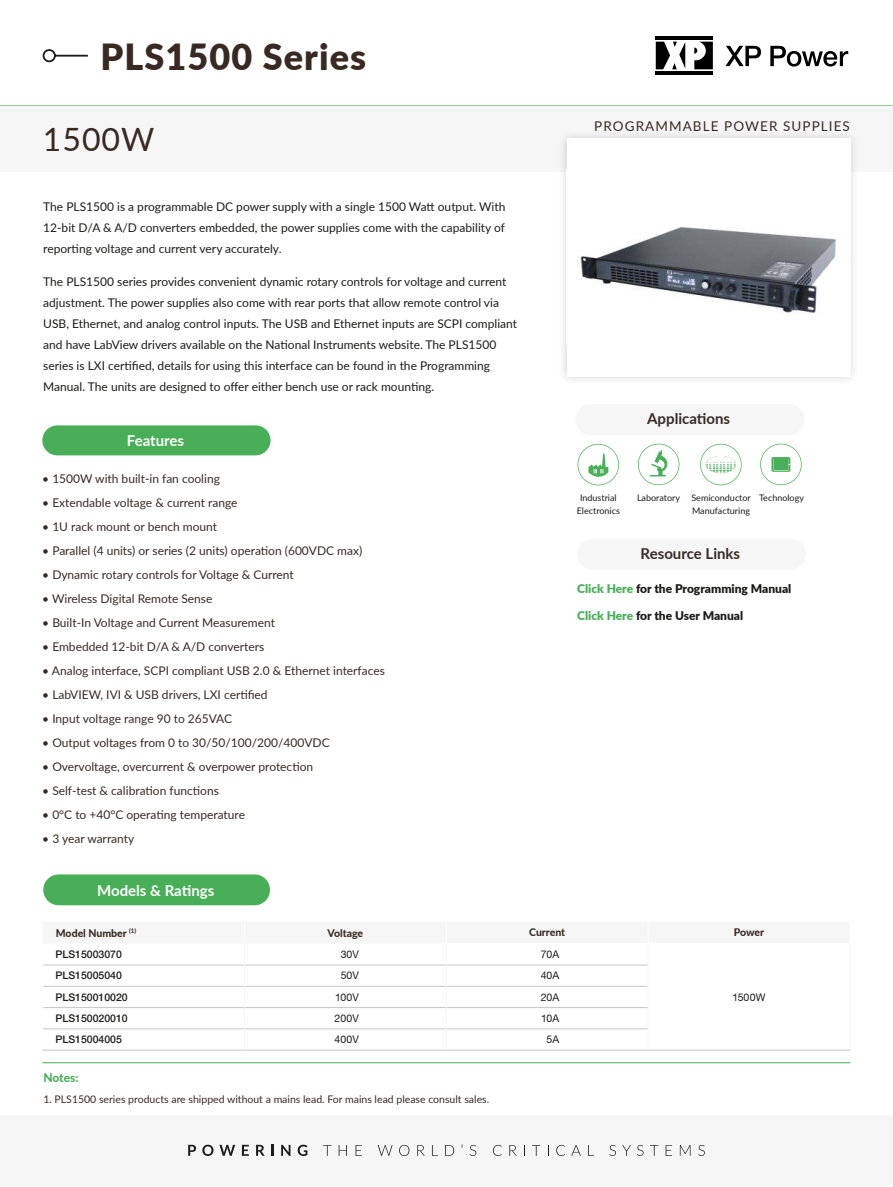
<style>
.page{position:relative;width:893px;height:1187px;background:#fff}
.page>*{position:absolute;margin:0;border:0;box-sizing:border-box;transform-origin:0 0}
.t1{font:900 36px "Lato";letter-spacing:.03em;color:#382a23}
.t2{font:32.1px "Lato";letter-spacing:.03em;color:#382a23}
.t3{font:700 15px "Lato";color:#382a23}
.t4{font:700 15px "Lato";color:#fff}
.t5{font:13.5px "Lato";letter-spacing:.08em;color:#382a23}
.t6{font:12px/21px "Lato";color:#1c1c1b;text-align:justify}
.t7{font:12px "Lato";color:#382a23}
.t8{font:900 12px "Lato";color:#1c1c1b}
.t9{font:800 12px "Lato";letter-spacing:-.005em;color:#48ae57}
.t10{font:10.5px "Lato";color:#382a23}
.t11{font:500 10.5px "Helvetica Neue LT";color:#1c1c1b}
.t12{font:10.5px "Helvetica Neue CE";color:#1c1c1b}
.t13{font:800 10.5px "Lato";color:#382a23}
.t14{font:9px/13.5px "Lato";color:#1c1c1b}
.s1{color:#48ae57}
</style>
<div class="page">
<svg style="left:638px;top:443px;width:41px;height:42px"></svg>
<svg style="left:760px;top:443px;width:42px;height:42px"></svg>
<div style="left:774px;top:458px;width:14px;height:12px;background:#48ae57"></div>
<svg style="left:700px;top:444px;width:42px;height:41px"></svg>
<div style="left:577px;top:539px;width:229px;height:30px;background:#f6f6f7;border-radius:15px"></div>
<svg style="left:725px;top:46px;width:36px;height:20px"></svg>
<svg style="left:770px;top:46px;width:78px;height:20px"></svg>
<hr style="left:656px;top:36px;width:57px;height:3px;background:#000">
<svg style="left:656px;top:42px;width:29px;height:27px"></svg>
<svg style="left:694px;top:42px;width:19px;height:27px"></svg>
<hr style="left:656px;top:71px;width:57px;height:4px;background:#000">
<svg style="left:43px;top:49px;width:45px;height:14px"></svg>
<hr style="left:0;top:105px;width:893px;height:1px;background:#48ae57">
<div style="left:0;top:106px;width:893px;height:66px;background:#f6f6f7"></div>
<div style="left:0;top:1114px;width:893px;height:71px;background:#f6f6f7"></div>
<svg style="left:188px;top:1144px;width:8px;height:11px"></svg>
<svg style="left:202px;top:1144px;width:11px;height:11px"></svg>
<svg style="left:219px;top:1144px;width:16px;height:11px"></svg>
<svg style="left:242px;top:1144px;width:7px;height:11px"></svg>
<svg style="left:256px;top:1144px;width:8px;height:11px"></svg>
<svg style="left:271px;top:1144px;width:2px;height:11px"></svg>
<svg style="left:281px;top:1144px;width:9px;height:11px"></svg>
<svg style="left:298px;top:1144px;width:9px;height:11px"></svg>
<svg style="left:323px;top:1145px;width:8px;height:10px"></svg>
<svg style="left:339px;top:1145px;width:8px;height:10px"></svg>
<svg style="left:356px;top:1145px;width:6px;height:10px"></svg>
<svg style="left:378px;top:1145px;width:15px;height:10px"></svg>
<svg style="left:399px;top:1144px;width:10px;height:11px"></svg>
<svg style="left:417px;top:1145px;width:7px;height:10px"></svg>
<svg style="left:445px;top:1145px;width:9px;height:10px"></svg>
<svg style="left:470px;top:1144px;width:6px;height:11px"></svg>
<svg style="left:493px;top:1144px;width:9px;height:11px"></svg>
<svg style="left:509px;top:1145px;width:7px;height:10px"></svg>
<svg style="left:532px;top:1145px;width:8px;height:10px"></svg>
<svg style="left:556px;top:1144px;width:9px;height:11px"></svg>
<svg style="left:571px;top:1145px;width:10px;height:10px"></svg>
<svg style="left:609px;top:1145px;width:7px;height:10px"></svg>
<svg style="left:622px;top:1145px;width:9px;height:10px"></svg>
<svg style="left:637px;top:1144px;width:7px;height:11px"></svg>
<svg style="left:650px;top:1145px;width:8px;height:10px"></svg>
<svg style="left:666px;top:1145px;width:6px;height:10px"></svg>
<svg style="left:680px;top:1145px;width:10px;height:10px"></svg>
<svg style="left:698px;top:1144px;width:7px;height:11px"></svg>
<div style="left:558px;top:129px;width:301px;height:257px;background:#f4f4f5"></div>
<div style="left:567px;top:138px;width:283px;height:238px;background:#fff"></div>
<img style="left:580px;top:227px;width:257px;height:86px">
<div style="left:575px;top:404px;width:229px;height:31px;background:#f6f6f7;border-radius:15px"></div>
<div style="left:42px;top:425px;width:229px;height:30px;background:#48ae57;border-radius:15px"></div>
<hr style="left:42px;top:1062px;width:808px;height:1px;background:#48ae57">
<hr style="left:42px;top:1049px;width:202px;height:1px;background:#c9c4c4">
<hr style="left:244px;top:1049px;width:202px;height:1px;background:#c9c4c4">
<hr style="left:446px;top:1049px;width:202px;height:1px;background:#c9c4c4">
<svg style="left:43px;top:964px;width:605px;height:66px"></svg>
<hr style="left:648px;top:1049px;width:202px;height:1px;background:#c9c4c4">
<div style="left:43px;top:874px;width:227px;height:31px;background:#48ae57;border-radius:15px"></div>
<svg style="left:577px;top:444px;width:42px;height:41px"></svg>
<h1 class="t1" style="left:100px;top:42px;width:267px">PLS1500 Series</h1>
<h2 class="t2" style="left:43px;top:126px;width:113px">1500W</h2>
<p class="t6" style="left:43px;top:196px;width:464px">The PLS1500 is a programmable DC power supply with a single 1500 Wa琀琀 output. With 12-bit D/A &amp; A/D converters embedded, the power supplies come with the capability of repor琀椀ng voltage and current very accurately.</p>
<p class="t6" style="left:43px;top:272px;width:475px;text-align:left">The PLS1500 series provides convenient dynamic rotary controls for voltage and current adjustment. The power supplies also come with rear ports that allow remote control via USB, Ethernet, and analog control inputs. The USB and Ethernet inputs are SCPI compliant and have LabView drivers available on the Na琀椀onal Instruments website. The PLS1500 series is LXI cer琀椀昀椀ed, details for using this interface can be found in the Programming Manual. The units are designed to o昀昀er either bench use or rack moun琀椀ng.</p>
<p class="t4" style="left:127px;top:432px;width:59px">Features</p>
<p class="t7" style="left:42px;top:473px;width:179px">• 1500W with built-in fan cooling</p>
<p class="t7" style="left:42px;top:497px;width:197px">• Extendable voltage &amp; current range</p>
<p class="t7" style="left:42px;top:518px;width:176px">• 1U rack mount or bench mount</p>
<p class="t7" style="left:42px;top:542px;width:321px">• Parallel (4 units) or series (2 units) opera琀椀on (600VDC max)</p>
<p class="t7" style="left:42px;top:569px;width:253px">• Dynamic rotary controls for Voltage &amp; Current</p>
<p class="t7" style="left:42px;top:593px;width:172px">• Wireless Digital Remote Sense</p>
<p class="t7" style="left:42px;top:614px;width:234px">• Built-In Voltage and Current Measurement</p>
<p class="t7" style="left:42px;top:641px;width:223px">• Embedded 12-bit D/A &amp; A/D converters</p>
<p class="t7" style="left:42px;top:662px;width:344px">• Analog interface, SCPI compliant USB 2.0 &amp; Ethernet interfaces</p>
<p class="t7" style="left:42px;top:686px;width:227px">• LabVIEW, IVI &amp; USB drivers, LXI cer琀椀昀椀ed</p>
<p class="t7" style="left:42px;top:710px;width:191px">• Input voltage range 90 to 265VAC</p>
<p class="t7" style="left:42px;top:737px;width:289px">• Output voltages from 0 to 30/50/100/200/400VDC</p>
<p class="t7" style="left:42px;top:758px;width:272px">• Overvoltage, overcurrent &amp; overpower protec琀椀on</p>
<p class="t7" style="left:42px;top:782px;width:178px">• Self-test &amp; calibra琀椀on func琀椀ons</p>
<p class="t7" style="left:42px;top:806px;width:204px">• 0°C to +40°C opera琀椀ng temperature</p>
<p class="t7" style="left:42px;top:833px;width:94px">• 3 year warranty</p>
<p class="t4" style="left:97px;top:879px;width:119px">Models &amp; Ra琀椀ngs</p>
<p class="t5" style="left:594px;top:116px;width:257px">PROGRAMMABLE POWER SUPPLIES</p>
<p class="t3" style="left:647px;top:407px;width:85px">Applica琀椀ons</p>
<p class="t14" style="left:577px;top:490px;width:45px;text-align:center">Industrial<br>Electronics</p>
<p class="t14" style="left:637px;top:491px;width:45px">Laboratory</p>
<p class="t14" style="left:691px;top:491px;width:114px">Semiconductor Technology<br>Manufacturing</p>
<p class="t3" style="left:641px;top:545px;width:101px">Resource Links</p>
<p class="t8" style="left:577px;top:584px;width:216px"><span class="s1">Click Here</span> for the Programming Manual</p>
<p class="t8" style="left:577px;top:611px;width:168px"><span class="s1">Click Here</span> for the User Manual</p>
<p class="t13" style="left:56px;top:928px;width:82px">Model Number <sup>(1)</sup></p>
<p class="t13" style="left:328px;top:928px;width:37px">Voltage</p>
<p class="t13" style="left:529px;top:928px;width:38px">Current</p>
<p class="t13" style="left:734px;top:928px;width:32px">Power</p>
<p class="t11" style="left:55px;top:950px;width:68px">PLS15003070</p>
<p class="t12" style="left:341px;top:950px;width:20px">30V</p>
<p class="t12" style="left:541px;top:950px;width:20px">70A</p>
<p class="t12" style="left:732px;top:992px;width:34px">1500W</p>
<p class="t11" style="left:55px;top:971px;width:68px">PLS15005040</p>
<p class="t12" style="left:341px;top:971px;width:20px">50V</p>
<p class="t12" style="left:541px;top:971px;width:20px">40A</p>
<p class="t11" style="left:55px;top:992px;width:74px">PLS150010020</p>
<p class="t12" style="left:335px;top:992px;width:25px">100V</p>
<p class="t12" style="left:541px;top:992px;width:20px">20A</p>
<p class="t11" style="left:55px;top:1014px;width:74px">PLS150020010</p>
<p class="t12" style="left:335px;top:1014px;width:26px">200V</p>
<p class="t12" style="left:541px;top:1014px;width:19px">10A</p>
<p class="t11" style="left:55px;top:1035px;width:68px">PLS15004005</p>
<p class="t12" style="left:335px;top:1035px;width:26px">400V</p>
<p class="t12" style="left:546px;top:1035px;width:14px">5A</p>
<p class="t9" style="left:43px;top:1072px;width:37px">Notes:</p>
<p class="t10" style="left:43px;top:1091px;width:447px">1. PLS1500 series products are shipped without a mains lead. For mains lead please consult sales.</p>
</div>
